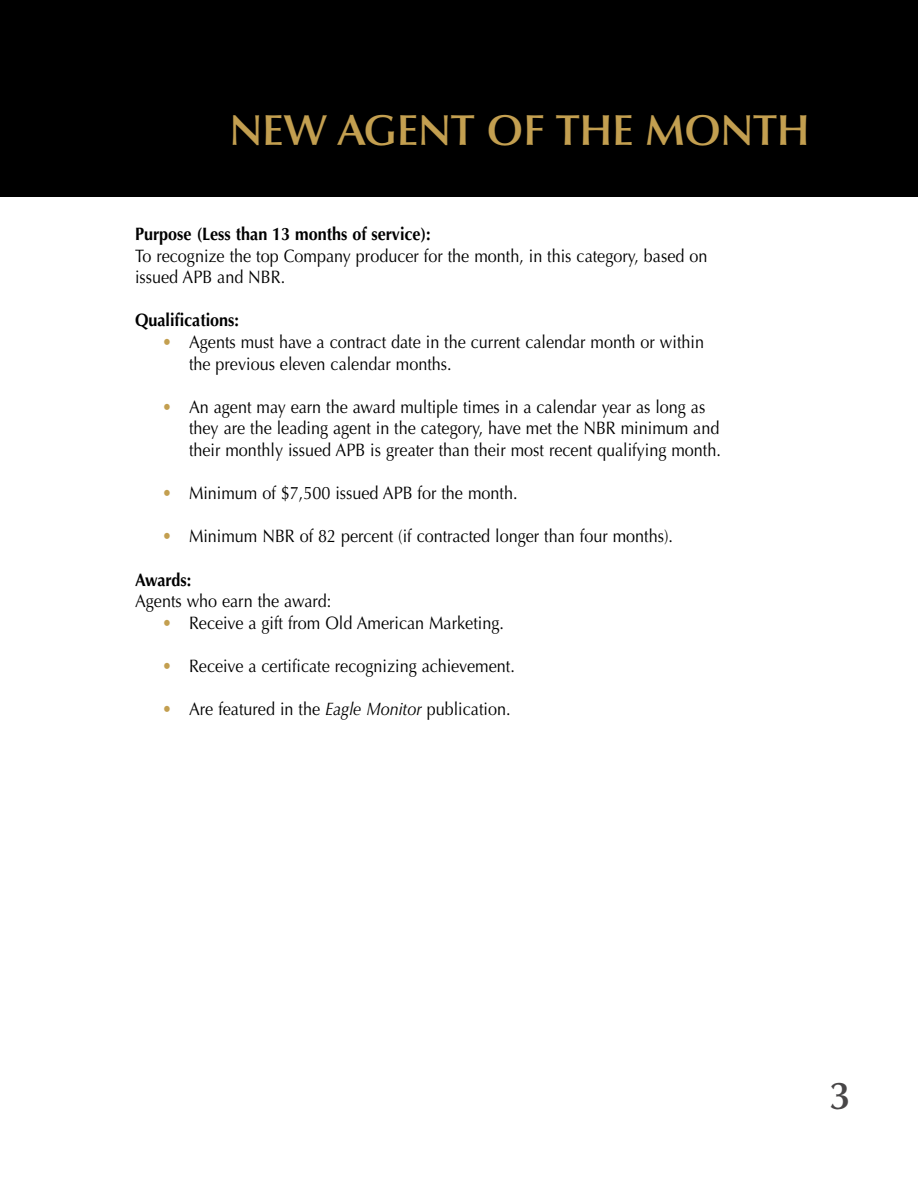
<style>
.page{position:relative;width:918px;height:1188px;background:#fff}
.page>*{position:absolute;margin:0;border:0;box-sizing:border-box;transform-origin:0 0}
.t1{font:600 43.5px "Optima LT Std";letter-spacing:-.01em;color:#c39f50}
.t2{font:600 39px "Optima LT Std";color:#484647}
.t3{font:18px/21.6px "Optima LT Std";color:#000;scale:.9 1}
.t4{font:700 18px "Optima LT Std";color:#000;scale:.9 1}
.s1{color:#c39f50}
.s2{font-style:italic}
</style>
<div class="page">
<div style="left:0;top:0;width:918px;height:196px;background:#000"></div>
<h1 class="t1" style="left:230px;top:105px;width:582px">NEW AGENT OF THE MONTH</h1>
<p class="t4" style="left:135px;top:223px;width:330px">Purpose (Less than 13 months of service):</p>
<p class="t3" style="left:135px;top:245px;width:638px">To recognize the top Company producer for the month, in this category, based on issued APB and NBR.</p>
<p class="t4" style="left:135px;top:310px;width:117px">Qualifications:</p>
<p class="t3" style="left:189px;top:331px;width:574px;text-indent:-27px"><span class="s1">•</span> Agents must have a contract date in the current calendar month or within the previous eleven calendar months.</p>
<p class="t3" style="left:189px;top:396px;width:593px;text-indent:-27px"><span class="s1">•</span> An agent may earn the award multiple times in a calendar year as long as they are the leading agent in the category, have met the NBR minimum and their monthly issued APB is greater than their most recent qualifying month.</p>
<p class="t3" style="left:162px;top:483px;width:397px"><span class="s1">•</span> Minimum of $7,500 issued APB for the month.</p>
<p class="t3" style="left:162px;top:526px;width:569px"><span class="s1">•</span> Minimum NBR of 82 percent (if contracted longer than four months).</p>
<p class="t4" style="left:135px;top:569px;width:64px">Awards:</p>
<p class="t3" style="left:135px;top:591px;width:220px">Agents who earn the award:</p>
<p class="t3" style="left:162px;top:612px;width:381px"><span class="s1">•</span> Receive a gift from Old American Marketing.</p>
<p class="t3" style="left:162px;top:655px;width:394px"><span class="s1">•</span> Receive a certificate recognizing achievement.</p>
<p class="t3" style="left:162px;top:699px;width:389px"><span class="s1">•</span> Are featured in the <span class="s2">Eagle Monitor</span> publication.</p>
<h2 class="t2" style="left:830px;top:1073px;width:22px">3</h2>
</div>
